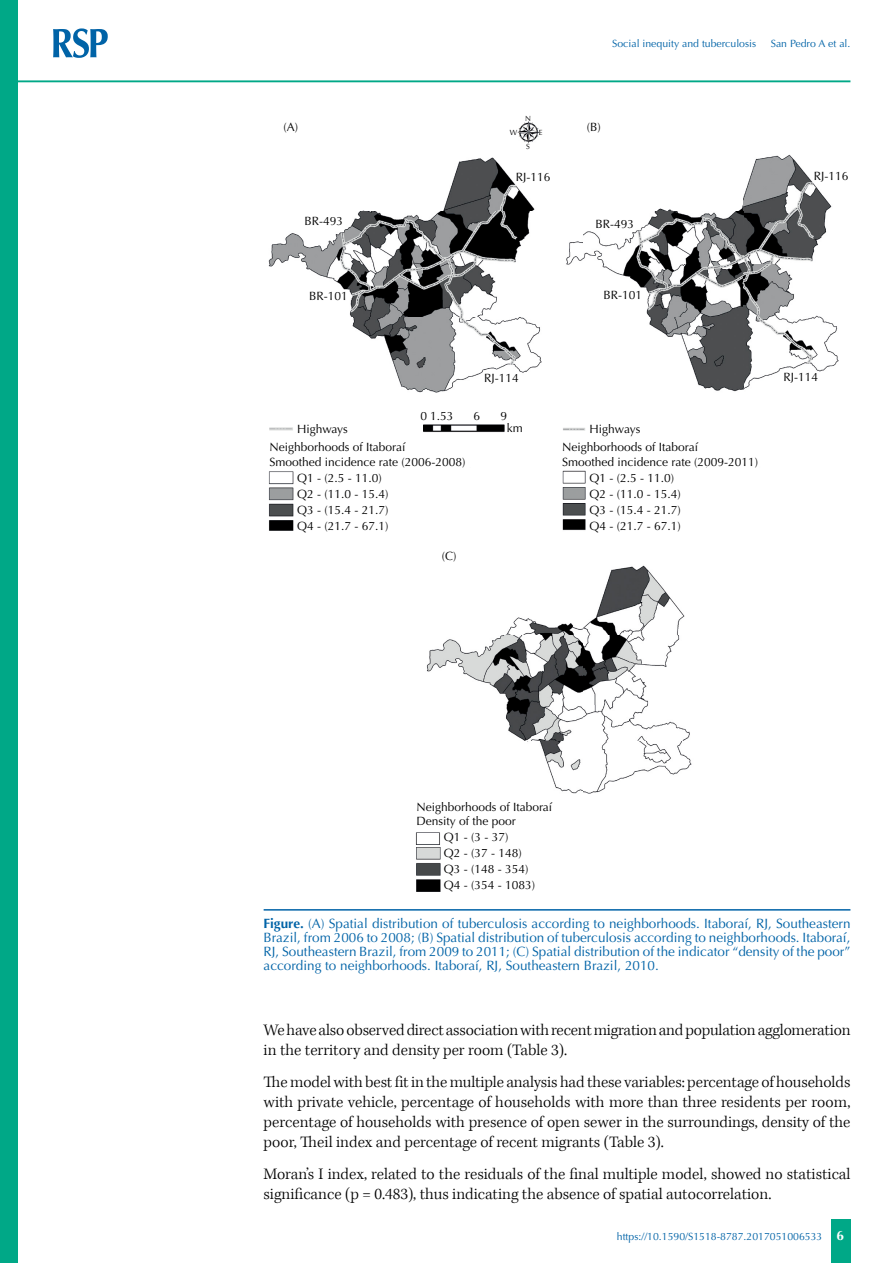
<style>
.page{position:relative;width:893px;height:1263px;background:#fff}
.page>*{position:absolute;margin:0;border:0;box-sizing:border-box;transform-origin:0 0}
.t1{font:300 16.5px/19.8px "Kepler Std";letter-spacing:-.005em;color:#000}
.t2{font:13.5px/14.2px "Optima";color:#0063a7;text-align:justify}
.t3{font:700 13.5px "Optima";color:#fff}
.t4{font:12px/16px "Optima";color:#000}
.t5{font:10.5px "Optima";color:#0063a7}
.t6{font:7.5px "Optima";color:#000}
.s1{font-weight:700}
</style>
<div class="page">
<div style="left:831px;top:1220px;width:20px;height:43px;background:#00a887"></div>
<div style="left:0;top:0;width:18px;height:1263px;background:#00a887"></div>
<svg style="left:53px;top:28px;width:55px;height:30px"></svg>
<hr style="left:18px;top:80px;width:832px;height:2px;background:#00a887">
<hr style="left:264px;top:909px;width:586px;height:1px;background:#0063a7">
<img style="left:268px;top:121px;width:571px;height:771px">
<p class="t5" style="left:612px;top:37px;width:146px">Social inequity and tuberculosis</p>
<p class="t5" style="left:771px;top:37px;width:81px">San Pedro A et al.</p>
<p class="t6" style="left:525px;top:114px;width:7px">N</p>
<p class="t6" style="left:526px;top:142px;width:5px">S</p>
<p class="t4" style="left:283px;top:119px;width:16px">(A)</p>
<p class="t4" style="left:587px;top:119px;width:16px">(B)</p>
<p class="t6" style="left:510px;top:128px;width:9px">W</p>
<p class="t6" style="left:539px;top:128px;width:5px">E</p>
<p class="t4" style="left:304px;top:213px;width:40px">BR-493</p>
<p class="t4" style="left:309px;top:288px;width:40px">BR-101</p>
<p class="t4" style="left:516px;top:169px;width:36px">RJ-116</p>
<p class="t4" style="left:814px;top:168px;width:36px">RJ-116</p>
<p class="t4" style="left:596px;top:216px;width:40px">BR-493</p>
<p class="t4" style="left:484px;top:370px;width:36px">RJ-114</p>
<p class="t4" style="left:603px;top:287px;width:40px">BR-101</p>
<p class="t4" style="left:783px;top:369px;width:36px">RJ-114</p>
<p class="t4" style="left:420px;top:408px;width:35px">0 1.53</p>
<p class="t4" style="left:473px;top:408px;width:8px">6</p>
<p class="t4" style="left:507px;top:410px;width:17px;line-height:12px;text-indent:-6px">9 km</p>
<p class="t4" style="left:270px;top:420px;width:137px;line-height:18px;text-indent:28px">Highways<br>Neighborhoods of Itaboraí</p>
<p class="t4" style="left:297px;top:454px;width:170px;text-indent:-28px">Smoothed incidence rate (2006-2008)<br>Q1 - (2.5 - 11.0)<br>Q2 - (11.0 - 15.4)<br>Q3 - (15.4 - 21.7)<br>Q4 - (21.7 - 67.1)</p>
<p class="t4" style="left:442px;top:548px;width:16px">(C)</p>
<p class="t4" style="left:562px;top:420px;width:137px;line-height:18px;text-indent:28px">Highways<br>Neighborhoods of Itaboraí</p>
<p class="t4" style="left:590px;top:454px;width:170px;text-indent:-28px">Smoothed incidence rate (2009-2011)<br>Q1 - (2.5 - 11.0)<br>Q2 - (11.0 - 15.4)<br>Q3 - (15.4 - 21.7)<br>Q4 - (21.7 - 67.1)</p>
<p class="t4" style="left:416px;top:799px;width:137px;line-height:14.5px">Neighborhoods of Itaboraí<br>Density of the poor</p>
<p class="t4" style="left:444px;top:829px;width:93px">Q1 - (3 - 37)<br>Q2 - (37 - 148)<br>Q3 - (148 - 354)<br>Q4 - (354 - 1083)</p>
<p class="t2" style="left:264px;top:916px;width:588px"><span class="s1">Figure.</span> (A) Spatial distribution of tuberculosis according to neighborhoods. Itaboraí, RJ, Southeastern Brazil, from 2006 to 2008; (B) Spatial distribution of tuberculosis according to neighborhoods. Itaboraí, RJ, Southeastern Brazil, from 2009 to 2011; (C) Spatial distribution of the indicator “density of the poor” according to neighborhoods. Itaboraí, RJ, Southeastern Brazil, 2010.</p>
<p class="t1" style="left:264px;top:1021px;width:588px">We have also observed direct association with recent migration and population agglomeration in the territory and density per room (Table 3).</p>
<p class="t1" style="left:264px;top:1073px;width:588px;text-align:justify">The model with best fit in the multiple analysis had these variables: percentage of households with private vehicle, percentage of households with more than three residents per room, percentage of households with presence of open sewer in the surroundings, density of the poor, Theil index and percentage of recent migrants (Table 3).</p>
<p class="t1" style="left:264px;top:1165px;width:588px">Moran’s I index, related to the residuals of the final multiple model, showed no statistical significance (p = 0.483), thus indicating the absence of spatial autocorrelation.</p>
<p class="t5" style="left:617px;top:1230px;width:207px">https://10.1590/S1518-8787.2017051006533</p>
<p class="t3" style="left:836px;top:1227px;width:9px">6</p>
</div>
